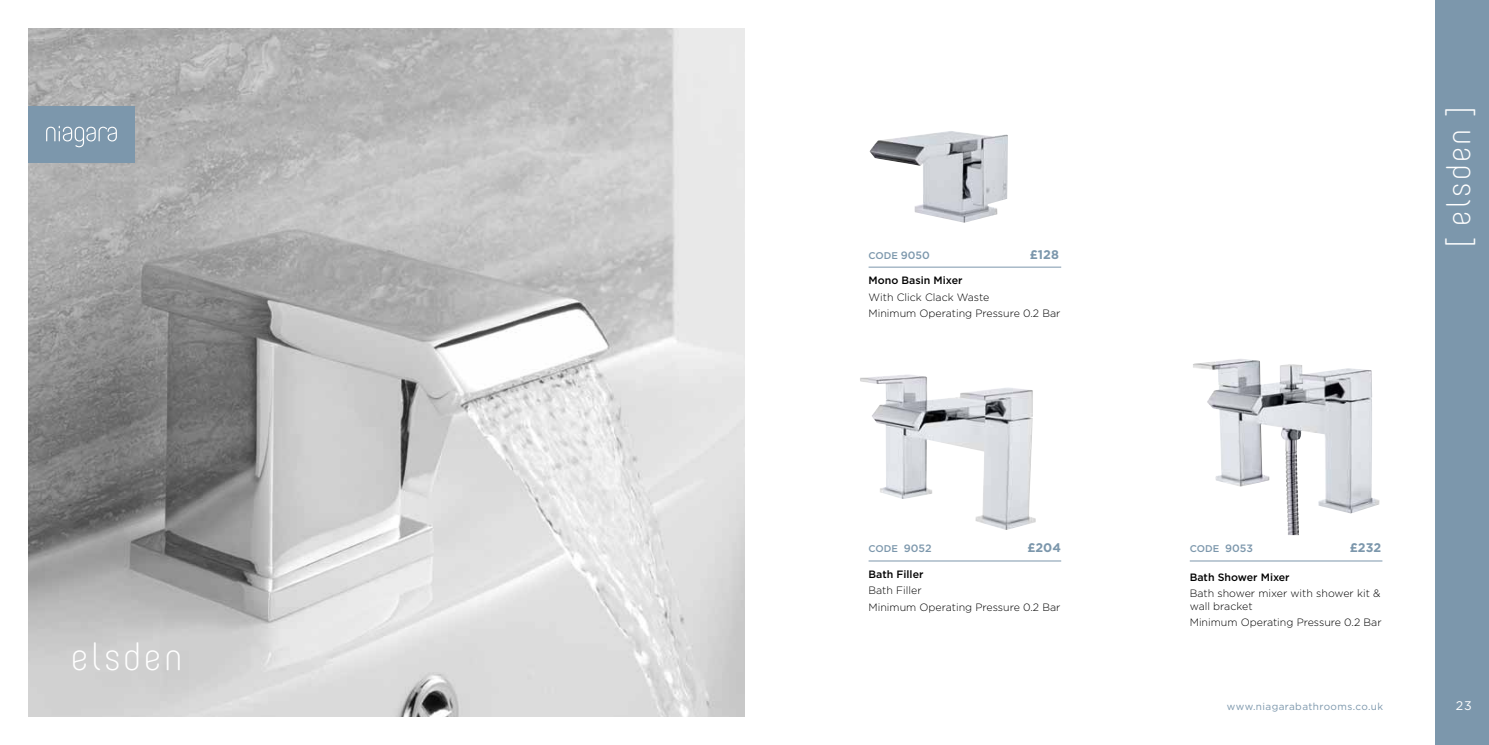
<style>
.page{position:relative;width:1489px;height:745px;background:#fff}
.page>*{position:absolute;margin:0;border:0;box-sizing:border-box;transform-origin:0 0}
.t1{font:200 37.5px "Core Mellow 25";letter-spacing:.07em;color:#fff}
.t2{font:200 32.5px "Core Mellow 25";letter-spacing:.07em;color:#fff}
.t3{font:700 12.5px "Gotham";color:#7c97ac}
.t4{font:12.5px "Gotham";color:#fff}
.t5{font:300 10.62px/16.2px "Gotham";color:#000}
.t6{font:500 10.62px "Gotham";color:#000}
.t7{font:10px "Gotham";letter-spacing:.04em;color:#7c97ac}
.t8{font:500 9.75px "Gotham";color:#7c97ac}
.s1{font-size:10.62px}
</style>
<div class="page">
<img style="left:28px;top:28px;width:716px;height:688px">
<img style="left:869px;top:131px;width:138px;height:91px">
<img style="left:1193px;top:363px;width:94px;height:141px">
<img style="left:860px;top:374px;width:175px;height:155px">
<div style="left:1435px;top:0;width:53px;height:744px;background:#7c97ac"></div>
<div style="left:28px;top:106px;width:107px;height:57px;background:#7c97ac"></div>
<svg style="left:46px;top:126px;width:71px;height:21px"></svg>
<hr style="left:868px;top:267px;width:193px;height:1px;background:#7c97ac">
<hr style="left:868px;top:560px;width:193px;height:1px;background:#7c97ac">
<hr style="left:1189px;top:560px;width:193px;height:1px;background:#7c97ac">
<h1 class="t1" style="left:71px;top:627px;width:113px">elsden</h1>
<p class="t8" style="left:868px;top:249px;width:63px">CODE <span class="s1">9050</span></p>
<p class="t3" style="left:1029px;top:246px;width:30px">£128</p>
<p class="t6" style="left:868px;top:273px;width:95px">Mono Basin Mixer</p>
<p class="t5" style="left:868px;top:288px;width:193px">With Click Clack Waste<br>Minimum Operating Pressure 0.2 Bar</p>
<h2 class="t2" style="left:1433px;top:248px;width:143px;rotate:-90deg">[ elsden ]</h2>
<p class="t8" style="left:868px;top:541px;width:64px">CODE <span class="s1">9052</span></p>
<p class="t3" style="left:1027px;top:539px;width:35px">£204</p>
<p class="t8" style="left:1189px;top:541px;width:65px">CODE <span class="s1">9053</span></p>
<p class="t3" style="left:1349px;top:539px;width:33px">£232</p>
<p class="t6" style="left:868px;top:567px;width:56px">Bath Filler</p>
<p class="t5" style="left:868px;top:581px;width:193px">Bath Filler<br>Minimum Operating Pressure 0.2 Bar</p>
<p class="t6" style="left:1189px;top:569px;width:101px">Bath Shower Mixer</p>
<p class="t5" style="left:1189px;top:586px;width:192px;line-height:12.8px">Bath shower mixer with shower kit &amp; wall bracket</p>
<p class="t5" style="left:1189px;top:613px;width:193px">Minimum Operating Pressure 0.2 Bar</p>
<p class="t7" style="left:1226px;top:699px;width:158px">www.niagarabathrooms.co.uk</p>
<p class="t4" style="left:1455px;top:696px;width:18px">23</p>
</div>
